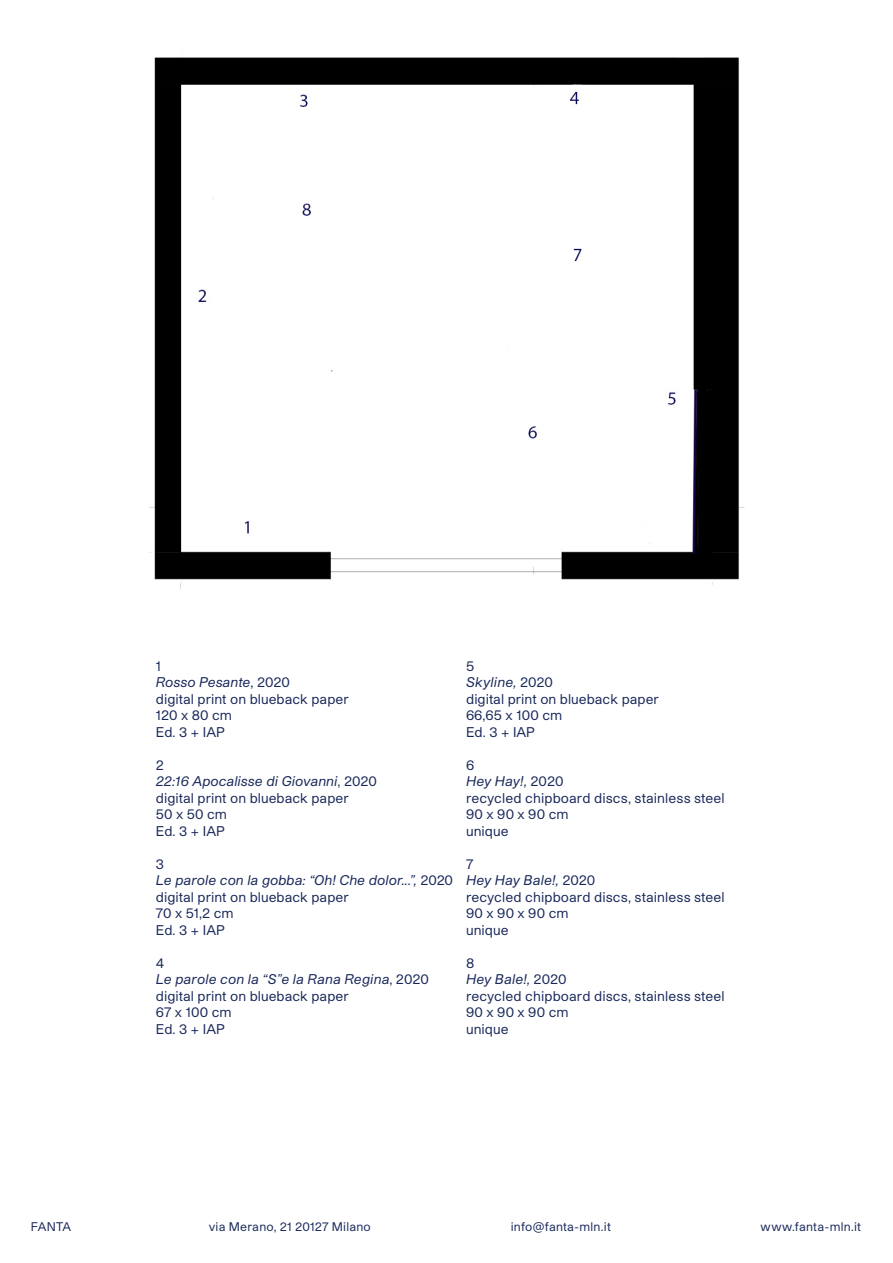
<style>
.page{position:relative;width:893px;height:1263px;background:#fff}
.page>*{position:absolute;margin:0;border:0;box-sizing:border-box;transform-origin:0 0}
.Testo_ITA_rientro{font:13.5px "Studio Pro";color:#182759}
.Testo_ITA_rientro-2{font:italic 13.5px "Studio Pro";color:#182759}
.Testo_ITA_no_rientro{font:italic 13.5px "Studio Pro";letter-spacing:.01em;color:#182759}
.Testo_ITA_no_rientro-2{font:13.5px "Studio Pro";letter-spacing:.02em;color:#182759}
.t1{font:12px "Studio Pro";letter-spacing:.015em;color:#182759}
.s1{font-style:normal}
</style>
<div class="page">
<img style="left:149px;top:57px;width:596px;height:532px">
<p class="Testo_ITA_rientro" style="left:156px;top:657px;width:7px">1</p>
<p class="Testo_ITA_rientro-2" style="left:156px;top:674px;width:136px">Rosso Pesante<span class="s1">, 2020</span></p>
<p class="Testo_ITA_rientro" style="left:156px;top:690px;width:194px">digital print on blueback paper</p>
<p class="Testo_ITA_rientro" style="left:156px;top:707px;width:78px">120 x 80 cm</p>
<p class="Testo_ITA_rientro" style="left:156px;top:723px;width:70px">Ed. 3 + IAP</p>
<p class="Testo_ITA_rientro" style="left:156px;top:756px;width:9px">2</p>
<p class="Testo_ITA_rientro-2" style="left:156px;top:773px;width:222px">22:16 Apocalisse di Giovanni<span class="s1">, 2020</span></p>
<p class="Testo_ITA_rientro" style="left:156px;top:789px;width:194px">digital print on blueback paper</p>
<p class="Testo_ITA_rientro" style="left:156px;top:806px;width:73px">50 x 50 cm</p>
<p class="Testo_ITA_rientro" style="left:156px;top:822px;width:70px">Ed. 3 + IAP</p>
<p class="Testo_ITA_rientro" style="left:156px;top:855px;width:10px">3</p>
<p class="Testo_ITA_rientro-2" style="left:156px;top:872px;width:299px">Le parole con la gobba: “Oh! Che dolor...”, <span class="s1">2020</span></p>
<p class="Testo_ITA_rientro" style="left:156px;top:888px;width:194px">digital print on blueback paper</p>
<p class="Testo_ITA_rientro" style="left:156px;top:905px;width:79px">70 x 51,2 cm</p>
<p class="Testo_ITA_rientro" style="left:156px;top:921px;width:70px">Ed. 3 + IAP</p>
<p class="Testo_ITA_rientro" style="left:156px;top:954px;width:10px">4</p>
<p class="Testo_ITA_no_rientro" style="left:156px;top:971px;width:275px">Le parole con la “S”e la Rana Regina<span class="s1">, 2020</span></p>
<p class="Testo_ITA_rientro" style="left:156px;top:987px;width:194px">digital print on blueback paper</p>
<p class="Testo_ITA_rientro" style="left:156px;top:1004px;width:77px">67 x 100 cm</p>
<p class="Testo_ITA_rientro" style="left:156px;top:1020px;width:70px">Ed. 3 + IAP</p>
<p class="Testo_ITA_rientro" style="left:466px;top:657px;width:10px">5</p>
<p class="Testo_ITA_no_rientro" style="left:466px;top:674px;width:88px">Skyline, <span class="s1">2020</span></p>
<p class="Testo_ITA_rientro" style="left:466px;top:690px;width:194px">digital print on blueback paper</p>
<p class="Testo_ITA_rientro" style="left:466px;top:707px;width:98px">66,65 x 100 cm</p>
<p class="Testo_ITA_rientro" style="left:466px;top:723px;width:70px">Ed. 3 + IAP</p>
<p class="Testo_ITA_rientro" style="left:466px;top:756px;width:10px">6</p>
<p class="Testo_ITA_rientro-2" style="left:466px;top:773px;width:99px">Hey Hay!, <span class="s1">2020</span></p>
<p class="Testo_ITA_rientro" style="left:466px;top:789px;width:260px">recycled chipboard discs, stainless steel</p>
<p class="Testo_ITA_no_rientro-2" style="left:466px;top:806px;width:104px">90 x 90 x 90 cm</p>
<p class="Testo_ITA_rientro" style="left:466px;top:822px;width:44px">unique</p>
<p class="Testo_ITA_rientro" style="left:466px;top:855px;width:9px">7</p>
<p class="Testo_ITA_rientro-2" style="left:466px;top:872px;width:131px">Hey Hay Bale!, <span class="s1">2020</span></p>
<p class="Testo_ITA_rientro" style="left:466px;top:888px;width:260px">recycled chipboard discs, stainless steel</p>
<p class="Testo_ITA_no_rientro-2" style="left:466px;top:905px;width:104px">90 x 90 x 90 cm</p>
<p class="Testo_ITA_rientro" style="left:466px;top:921px;width:44px">unique</p>
<p class="Testo_ITA_rientro" style="left:466px;top:954px;width:10px">8</p>
<p class="Testo_ITA_rientro-2" style="left:466px;top:971px;width:102px">Hey Bale!, <span class="s1">2020</span></p>
<p class="Testo_ITA_rientro" style="left:466px;top:987px;width:260px">recycled chipboard discs, stainless steel</p>
<p class="Testo_ITA_no_rientro-2" style="left:466px;top:1004px;width:104px">90 x 90 x 90 cm</p>
<p class="Testo_ITA_rientro" style="left:466px;top:1020px;width:44px">unique</p>
<p class="t1" style="left:31px;top:1219px;width:42px">FANTA</p>
<p class="t1" style="left:209px;top:1219px;width:164px">via Merano, 21 20127 Milano</p>
<p class="t1" style="left:511px;top:1219px;width:102px">info@fanta-mln.it</p>
<p class="t1" style="left:761px;top:1219px;width:102px">www.fanta-mln.it</p>
</div>
